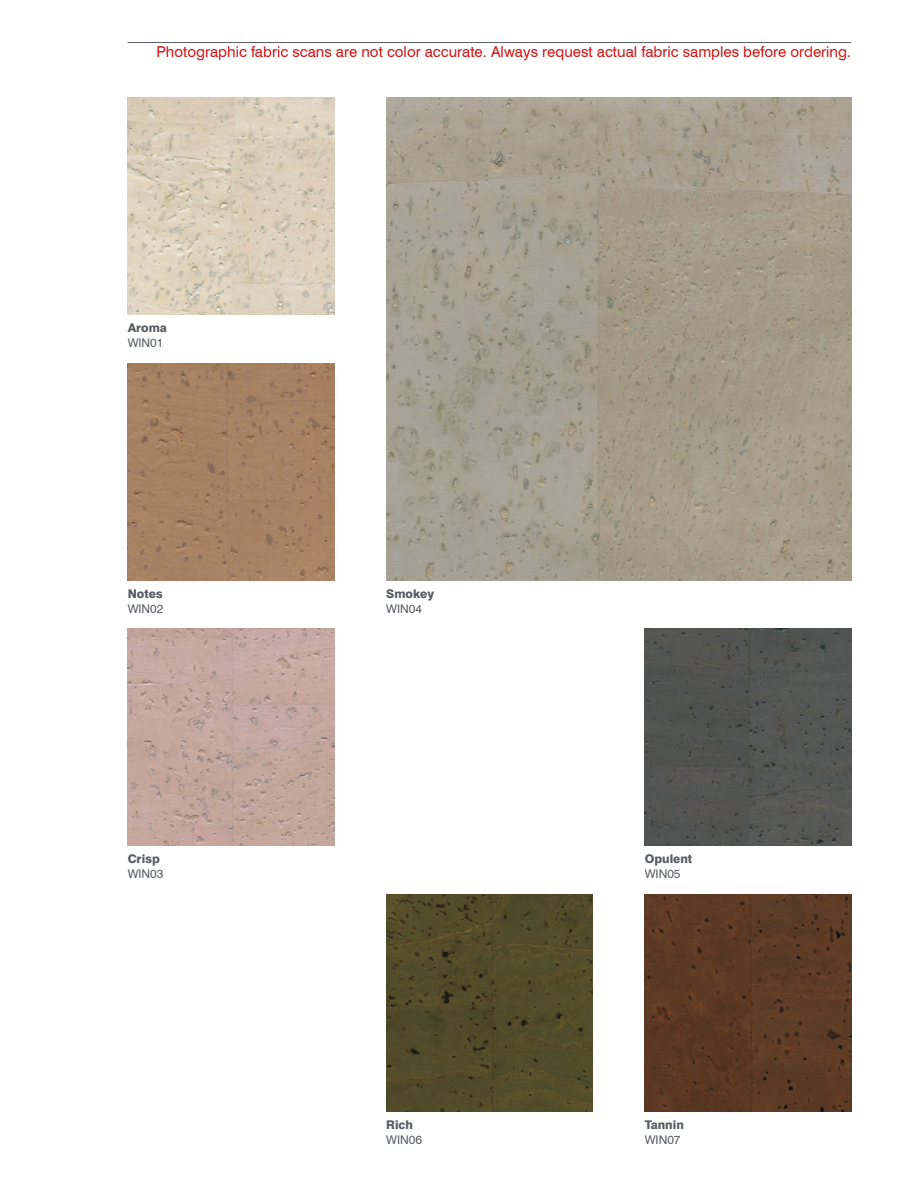
<style>
.page{position:relative;width:915px;height:1187px;background:#fff}
.page>*{position:absolute;margin:0;border:0;box-sizing:border-box;transform-origin:0 0}
.t1{font:15px "Swiss 721 BT";color:#cd1719}
.t2{font:800 12px "Swiss 721 BT";color:#595c61}
.t3{font:12px "Swiss 721 BT";color:#595c61}
</style>
<div class="page">
<hr style="left:128px;top:42px;width:722px;height:1px;background:#595c61">
<img style="left:128px;top:98px;width:206px;height:217px">
<img style="left:386px;top:98px;width:464px;height:482px">
<img style="left:128px;top:363px;width:206px;height:217px">
<img style="left:128px;top:628px;width:206px;height:217px">
<img style="left:644px;top:628px;width:206px;height:217px">
<img style="left:386px;top:894px;width:206px;height:217px">
<img style="left:644px;top:894px;width:206px;height:217px">
<p class="t1" style="left:156px;top:43px;width:696px">Photographic fabric scans are not color accurate. Always request actual fabric samples before ordering.</p>
<p class="t2" style="left:128px;top:321px;width:41px">Aroma</p>
<p class="t3" style="left:128px;top:336px;width:37px">WIN01</p>
<p class="t2" style="left:128px;top:586px;width:37px">Notes</p>
<p class="t3" style="left:128px;top:601px;width:37px">WIN02</p>
<p class="t2" style="left:128px;top:851px;width:34px">Crisp</p>
<p class="t3" style="left:128px;top:866px;width:37px">WIN03</p>
<p class="t2" style="left:386px;top:586px;width:49px">Smokey</p>
<p class="t3" style="left:386px;top:601px;width:37px">WIN04</p>
<p class="t2" style="left:386px;top:1117px;width:28px">Rich</p>
<p class="t3" style="left:386px;top:1132px;width:37px">WIN06</p>
<p class="t2" style="left:644px;top:851px;width:49px">Opulent</p>
<p class="t3" style="left:644px;top:866px;width:37px">WIN05</p>
<p class="t2" style="left:644px;top:1117px;width:41px">Tannin</p>
<p class="t3" style="left:644px;top:1132px;width:37px">WIN07</p>
</div>
